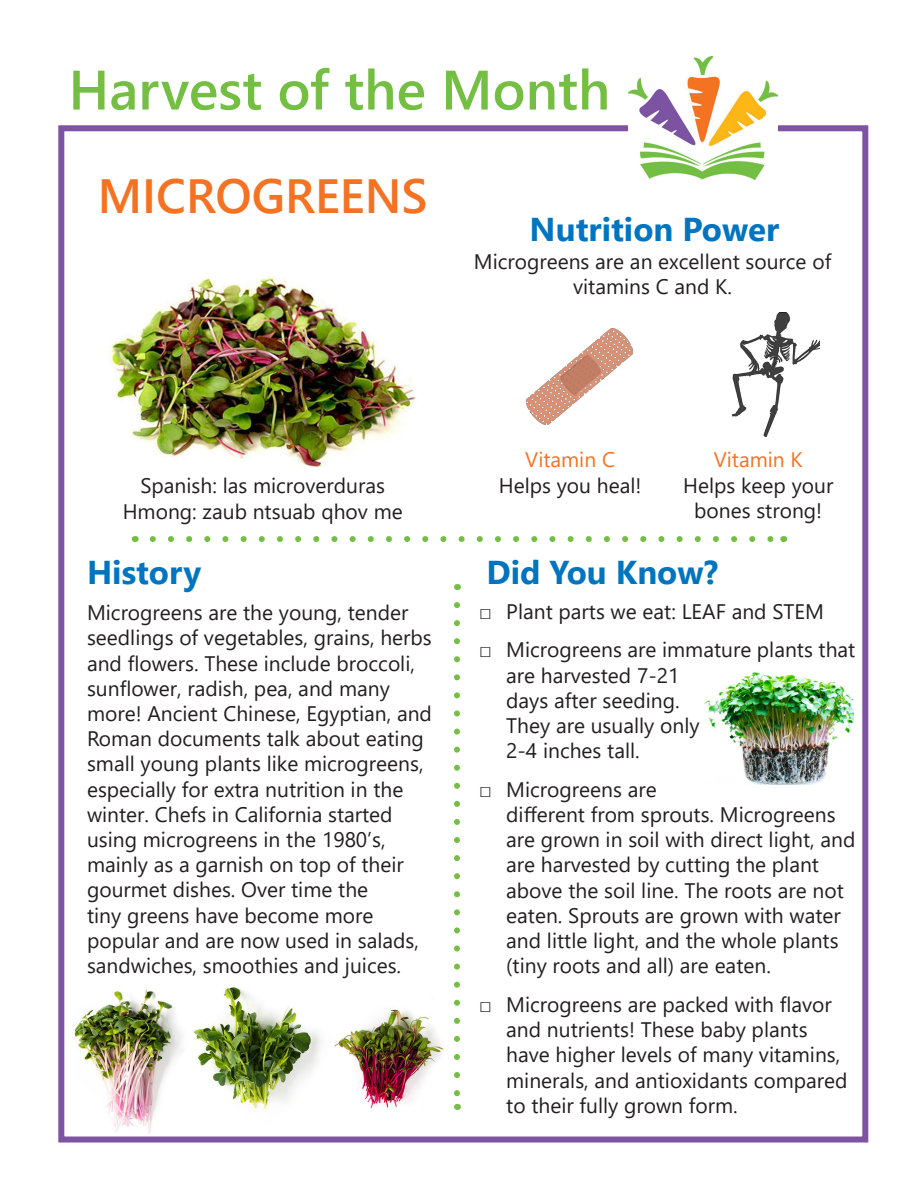
<style>
.page{position:relative;width:918px;height:1188px;background:#fff}
.page>*{position:absolute;margin:0;border:0;box-sizing:border-box;transform-origin:0 0}
.t1{font:600 55.5px "Segoe UI";color:#74bf43}
.t2{font:600 48px "Segoe UI";color:#f47323}
.t3{font:700 33px "Segoe UI";color:#0074be}
.t4{font:21px/25.2px "Segoe UI";color:#231f20}
.t5{font:21px "Segoe UI";color:#f47323}
.s1{font-family:"Arial"}
</style>
<div class="page">
<div style="left:58px;top:125px;width:810px;height:1018px;border:6px solid #7e54a2"></div>
<img style="left:628px;top:56px;width:149px;height:124px">
<img style="left:75px;top:987px;width:369px;height:147px">
<svg style="left:454px;top:605px;width:6px;height:492px"></svg>
<svg style="left:153px;top:536px;width:621px;height:6px"></svg>
<img style="left:109px;top:277px;width:307px;height:190px">
<img style="left:527px;top:329px;width:105px;height:95px">
<img style="left:732px;top:312px;width:87px;height:124px">
<img style="left:704px;top:672px;width:149px;height:112px">
<p class="t1" style="left:69px;top:37px;width:543px">Harvest of the Month</p>
<p class="t2" style="left:98px;top:151px;width:331px">MICROGREENS</p>
<p class="t3" style="left:530px;top:198px;width:251px">Nutrition Power</p>
<p class="t4" style="left:474px;top:247px;width:359px;text-align:center">Microgreens are an excellent source of vitamins C and K.</p>
<p class="t4" style="left:140px;top:472px;width:246px">Spanish: las microverduras</p>
<p class="t4" style="left:123px;top:497px;width:282px">Hmong: zaub ntsuab qhov me</p>
<p class="t3" style="left:87px;top:541px;width:116px">History</p>
<p class="t5" style="left:525px;top:440px;width:91px">Vitamin C</p>
<p class="t4" style="left:499px;top:471px;width:144px">Helps you heal!</p>
<p class="t5" style="left:714px;top:440px;width:90px">Vitamin K</p>
<p class="t4" style="left:683px;top:471px;width:152px;text-align:center">Helps keep your bones strong!</p>
<p class="t3" style="left:486px;top:541px;width:233px">Did You Know?</p>
<p class="t4" style="left:87px;top:598px;width:346px">Microgreens are the young, tender seedlings of vegetables, grains, herbs and flowers. These include broccoli, sunflower, radish, pea, and many more! Ancient Chinese, Egyptian, and Roman documents talk about eating small young plants like microgreens, especially for extra nutrition in the winter. Chefs in California started using microgreens in the 1980’s, mainly as a garnish on top of their gourmet dishes. Over time the<br>tiny greens have become more popular and are now used in salads, sandwiches, smoothies and juices.</p>
<p class="t4" style="left:479px;top:597px;width:346px"><span class="s1">□</span> Plant parts we eat: LEAF and STEM</p>
<p class="t4" style="left:506px;top:635px;width:351px;text-indent:-27px"><span class="s1">□</span> Microgreens are immature plants that are harvested 7-21<br>days after seeding.<br>They are usually only<br>2-4 inches tall.</p>
<p class="t4" style="left:506px;top:775px;width:351px;text-indent:-27px"><span class="s1">□</span> Microgreens are<br>different from sprouts. Microgreens are grown in soil with direct light, and are harvested by cutting the plant above the soil line. The roots are not eaten. Sprouts are grown with water and little light, and the whole plants (tiny roots and all) are eaten.</p>
<p class="t4" style="left:506px;top:990px;width:343px;text-indent:-27px"><span class="s1">□</span> Microgreens are packed with flavor and nutrients! These baby plants have higher levels of many vitamins, minerals, and antioxidants compared to their fully grown form.</p>
</div>
